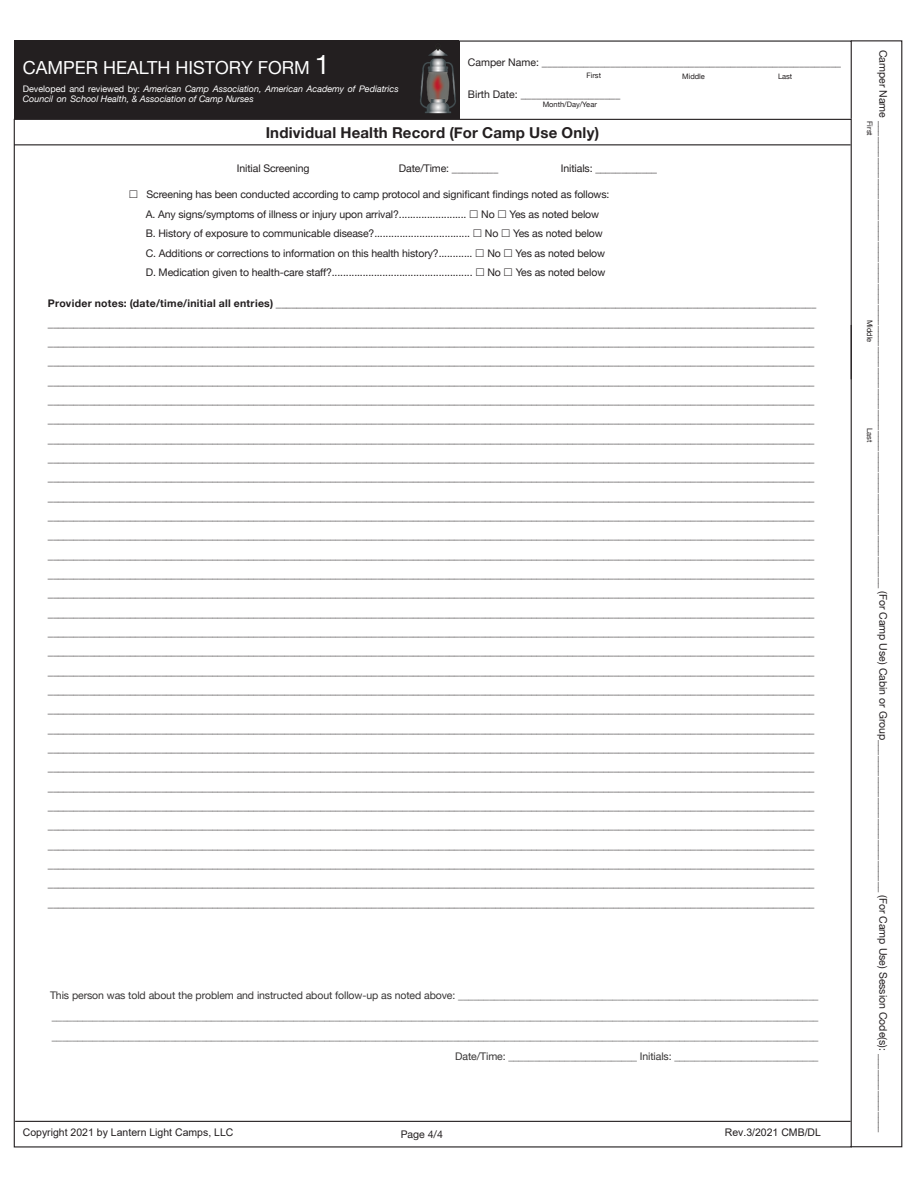
<style>
.page{position:relative;width:918px;height:1188px;background:#fff}
.page>*{position:absolute;margin:0;border:0;box-sizing:border-box;transform-origin:0 0}
.t1{font:18px "Helvetica Neue";color:#fff}
.t2{font:700 15px "Helvetica Neue";letter-spacing:.015em;color:#231f20}
.t3{font:10.5px/19.4px "Helvetica Neue";letter-spacing:-.01em;color:#231f20}
.t4{font:10.5px/20.2px "Helvetica Neue";letter-spacing:-.01em;color:#373535;text-align:right}
.t5{font:10.5px "Arial";color:#231f20}
.t6{font:italic 9px/10.8px "Helvetica Neue";color:#fff}
.t7{font:7.5px "Helvetica Neue";color:#231f20}
.s1{font-size:27px}
.s2{font-style:normal}
.s3{font-weight:700}
</style>
<div class="page">
<div style="left:14px;top:40px;width:444px;height:79px;background:#231f20"></div>
<hr style="left:15px;top:1121px;width:836px;height:1px;background:#231f20">
<hr style="left:14px;top:144px;width:837px;height:1px;background:#231f20">
<div style="left:850px;top:40px;width:52px;height:1107px;border:1px solid #231f20"></div>
<img style="left:420px;top:42px;width:39px;height:76px">
<h1 class="t1" style="left:23px;top:57px;width:309px">CAMPER HEALTH HISTORY FORM <span class="s1">1</span></h1>
<p class="t6" style="left:23px;top:83px;width:377px"><span class="s2">Developed and reviewed by:</span> American Camp Association, American Academy of Pediatrics<br>Council on School Health, &amp; Association of Camp Nurses</p>
<h2 class="t2" style="left:266px;top:123px;width:335px">Individual Health Record (For Camp Use Only)</h2>
<p class="t3" style="left:468px;top:53px;width:375px">Camper Name: _________________________________________________________</p>
<p class="t3" style="left:468px;top:85px;width:154px">Birth Date: ___________________</p>
<p class="t7" style="left:543px;top:100px;width:56px">Month/Day/Year</p>
<p class="t7" style="left:586px;top:71px;width:16px">First</p>
<p class="t7" style="left:682px;top:72px;width:24px">Middle</p>
<p class="t7" style="left:778px;top:72px;width:16px">Last</p>
<p class="t3" style="left:237px;top:159px;width:74px">Initial Screening</p>
<p class="t3" style="left:399px;top:159px;width:101px">Date/Time: _________</p>
<p class="t3" style="left:561px;top:159px;width:98px">Initials: ____________</p>
<p class="t3" style="left:146px;top:185px;width:465px">Screening has been conducted according to camp protocol and significant findings noted as follows:<br>A. Any signs/symptoms of illness or injury upon arrival?........................</p>
<p class="t3" style="left:481px;top:204px;width:15px">No</p>
<p class="t3" style="left:510px;top:204px;width:91px">Yes as noted below</p>
<p class="t3" style="left:146px;top:224px;width:326px">B. History of exposure to communicable disease?..................................</p>
<p class="t3" style="left:485px;top:224px;width:15px">No</p>
<p class="t3" style="left:513px;top:224px;width:91px">Yes as noted below</p>
<p class="t3" style="left:146px;top:243px;width:328px">C. Additions or corrections to information on this health history?............</p>
<p class="t3" style="left:487px;top:243px;width:15px">No</p>
<p class="t3" style="left:516px;top:243px;width:91px">Yes as noted below</p>
<p class="t3" style="left:146px;top:262px;width:328px">D. Medication given to health-care staff?..................................................</p>
<p class="t3" style="left:487px;top:262px;width:15px">No</p>
<p class="t3" style="left:516px;top:262px;width:91px">Yes as noted below</p>
<p class="t3" style="left:48px;top:293px;width:770px"><span class="s3">Provider notes: (date/time/initial all entries)</span> _________________________________________________________________________________________________________ _____________________________________________________________________________________________________________________________________________________ _____________________________________________________________________________________________________________________________________________________ _____________________________________________________________________________________________________________________________________________________ _____________________________________________________________________________________________________________________________________________________ _____________________________________________________________________________________________________________________________________________________ _____________________________________________________________________________________________________________________________________________________ _____________________________________________________________________________________________________________________________________________________ _____________________________________________________________________________________________________________________________________________________ _____________________________________________________________________________________________________________________________________________________ _____________________________________________________________________________________________________________________________________________________ _____________________________________________________________________________________________________________________________________________________ _____________________________________________________________________________________________________________________________________________________ _____________________________________________________________________________________________________________________________________________________ _____________________________________________________________________________________________________________________________________________________ _____________________________________________________________________________________________________________________________________________________ _____________________________________________________________________________________________________________________________________________________ _____________________________________________________________________________________________________________________________________________________ _____________________________________________________________________________________________________________________________________________________ _____________________________________________________________________________________________________________________________________________________ _____________________________________________________________________________________________________________________________________________________ _____________________________________________________________________________________________________________________________________________________ _____________________________________________________________________________________________________________________________________________________ _____________________________________________________________________________________________________________________________________________________ _____________________________________________________________________________________________________________________________________________________ _____________________________________________________________________________________________________________________________________________________ _____________________________________________________________________________________________________________________________________________________ _____________________________________________________________________________________________________________________________________________________ _____________________________________________________________________________________________________________________________________________________ _____________________________________________________________________________________________________________________________________________________ _____________________________________________________________________________________________________________________________________________________ _____________________________________________________________________________________________________________________________________________________</p>
<p class="t4" style="left:50px;top:985px;width:770px">This person was told about the problem and instructed about follow-up as noted above: ______________________________________________________________________ _____________________________________________________________________________________________________________________________________________________ _____________________________________________________________________________________________________________________________________________________ Date/Time: _________________________ Initials: ____________________________</p>
<p class="t3" style="left:401px;top:1124px;width:44px">Page 4/4</p>
<p class="t5" style="left:725px;top:1125px;width:98px">Rev.3/2021 CMB/DL</p>
<p class="t3" style="left:893px;top:50px;width:558px;rotate:90deg">Camper Name _________________________________________________________________________________________ Fo</p>
<p class="t7" style="left:874px;top:121px;width:16px;rotate:90deg">First</p>
<p class="t7" style="left:874px;top:320px;width:24px;rotate:90deg">Middle</p>
<p class="t7" style="left:874px;top:428px;width:16px;rotate:90deg">Last</p>
<p class="t3" style="left:893px;top:591px;width:543px;rotate:90deg">( r Camp Use) Cabin or Group_____________________________ (For Camp Use) Session Code(s): _______________</p>
</div>
